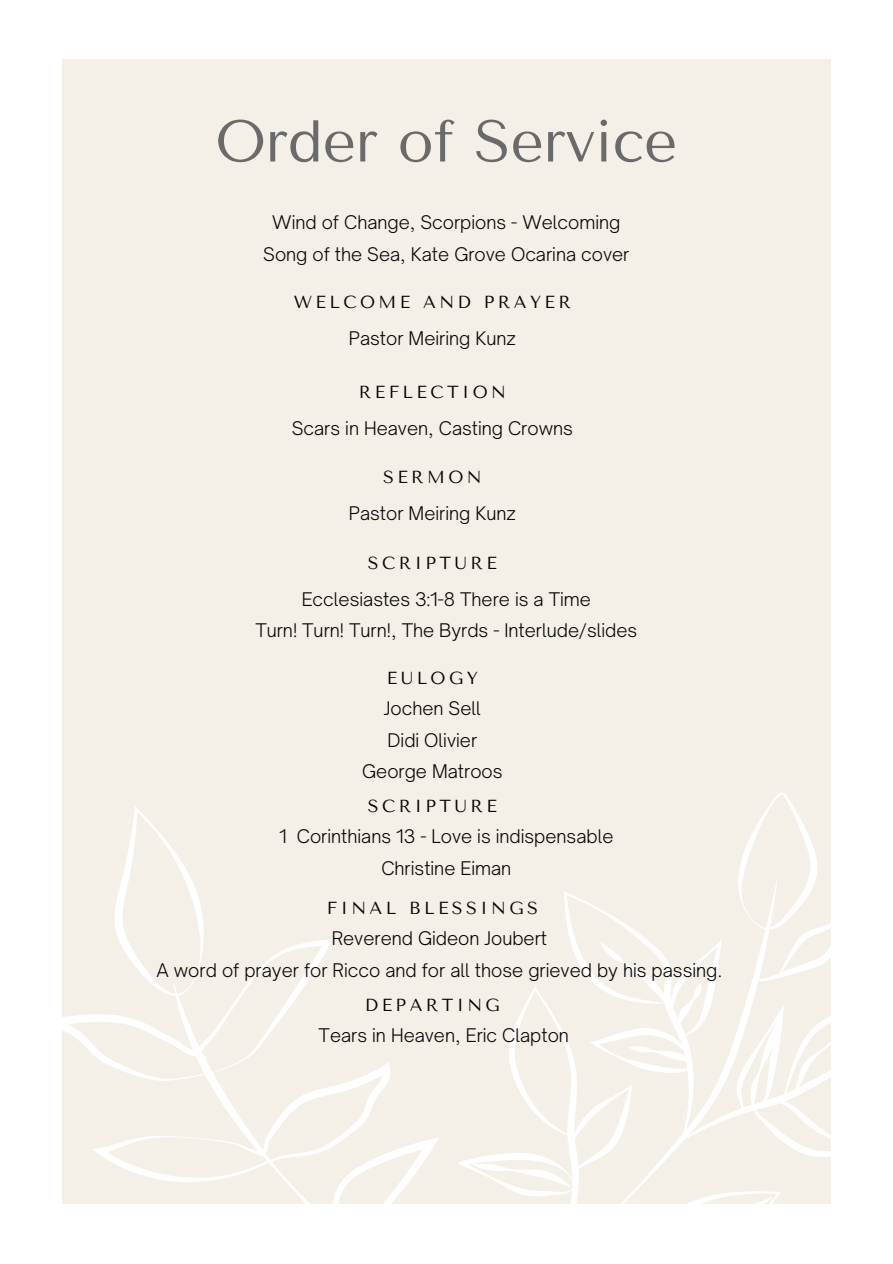
<style>
.page{position:relative;width:893px;height:1264px;background:#fff}
.page>*{position:absolute;margin:0;border:0;box-sizing:border-box;transform-origin:0 0}
.t1{font:58.8px "Tenor Sans";letter-spacing:-.01em;color:#6b6a6a}
.t2{font:300 18px "Open Sauce One";color:#040505}
.t3{font:17.4px "Tenor Sans";letter-spacing:.195em;color:#040505}
</style>
<div class="page">
<div style="left:62px;top:59px;width:768px;height:1144px;background:#f4f0e7"></div>
<svg style="left:69px;top:791px;width:762px;height:413px"></svg>
<p class="t1" style="left:215px;top:107px;width:463px">Order of Service</p>
<p class="t2" style="left:272px;top:211px;width:349px">Wind of Change, Scorpions - Welcoming</p>
<p class="t2" style="left:263px;top:242px;width:367px">Song of the Sea, Kate Grove Ocarina cover</p>
<p class="t3" style="left:294px;top:292px;width:279px">WELCOME AND PRAYER</p>
<p class="t2" style="left:349px;top:327px;width:168px">Pastor Meiring Kunz</p>
<p class="t3" style="left:359px;top:382px;width:148px">REFLECTION</p>
<p class="t2" style="left:292px;top:416px;width:282px">Scars in Heaven, Casting Crowns</p>
<p class="t3" style="left:383px;top:467px;width:100px">SERMON</p>
<p class="t2" style="left:349px;top:502px;width:168px">Pastor Meiring Kunz</p>
<p class="t3" style="left:368px;top:553px;width:130px">SCRIPTURE</p>
<p class="t2" style="left:302px;top:587px;width:291px">Ecclesiastes 3:1-8 There is a Time</p>
<p class="t2" style="left:255px;top:619px;width:383px">Turn! Turn! Turn!, The Byrds - Interlude/slides</p>
<p class="t3" style="left:387px;top:668px;width:92px">EULOGY</p>
<p class="t2" style="left:384px;top:697px;width:98px">Jochen Sell</p>
<p class="t2" style="left:387px;top:728px;width:91px">Didi Olivier</p>
<p class="t2" style="left:362px;top:760px;width:142px">George Matroos</p>
<p class="t3" style="left:368px;top:796px;width:130px">SCRIPTURE</p>
<p class="t2" style="left:279px;top:825px;width:336px">1 Corinthians 13 - Love is indispensable</p>
<p class="t2" style="left:381px;top:856px;width:131px">Christine Eiman</p>
<p class="t3" style="left:327px;top:898px;width:212px">FINAL BLESSINGS</p>
<p class="t2" style="left:332px;top:927px;width:217px">Reverend Gideon Joubert</p>
<p class="t2" style="left:156px;top:958px;width:567px">A word of prayer for Ricco and for all those grieved by his passing.</p>
<p class="t3" style="left:365px;top:994px;width:136px">DEPARTING</p>
<p class="t2" style="left:318px;top:1024px;width:252px">Tears in Heaven, Eric Clapton</p>
</div>
